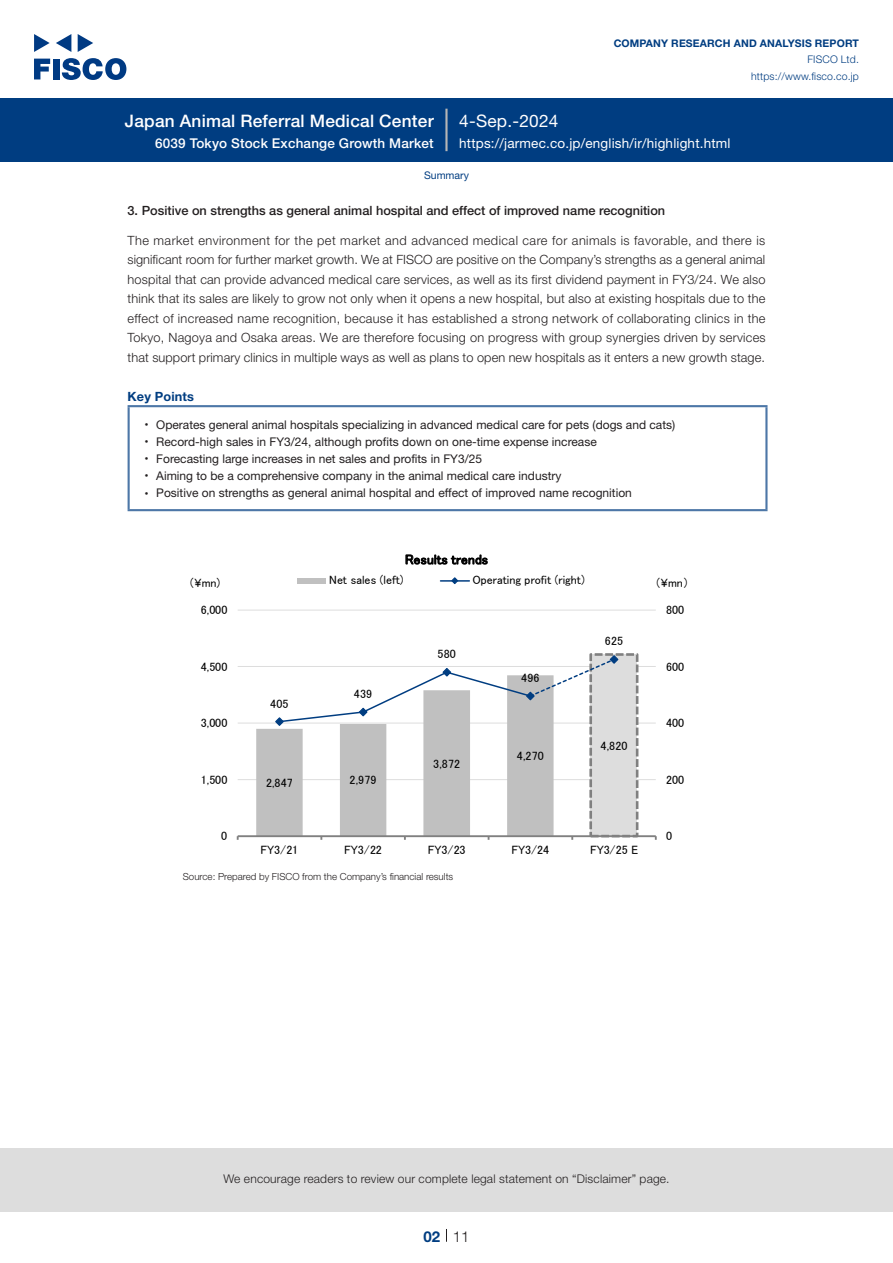
<style>
.page{position:relative;width:893px;height:1263px;background:#fff}
.page>*{position:absolute;margin:0;border:0;box-sizing:border-box;transform-origin:0 0}
.t1{font:500 17.25px "Helvetica Neue LT Std";letter-spacing:.015em;color:#fff}
.t2{font:17.25px "Helvetica Neue LT Std";letter-spacing:.015em;color:#fff}
.t3{font:300 15px "Helvetica Neue LT Std";color:#231f20}
.t4{font:700 15px "Helvetica Neue LT Std";color:#003d81}
.t5{font:13.5px "Helvetica Neue LT Std";letter-spacing:.015em;color:#fff}
.t6{font:500 13.5px "Helvetica Neue LT Std";letter-spacing:.015em;color:#fff}
.t7{font:13.5px "MS P Gothic";letter-spacing:.01em;color:#000}
.本文_e{font:300 12.75px/19.5px "Helvetica Neue LT Std";letter-spacing:.01em;color:#231f20;text-align:justify}
.小タイトル_e{font:500 12.75px "Helvetica Neue LT Std";color:#231f20}
.Key_Points_e{font:700 12.75px "Helvetica Neue LT Std";letter-spacing:.015em;color:#003d81}
.t8{font:12.15px "MS P Gothic";letter-spacing:-.01em;color:#000}
.Key_Points中_e{font:12px "Helvetica Neue LT Std";color:#231f20}
.t9{font:12px "MS P Gothic";color:#000}
.t10{font:300 12px "Helvetica Neue LT Std";letter-spacing:.015em;color:#231f20}
.t11{font:700 10.5px "Helvetica Neue LT Std";letter-spacing:.015em;color:#003d81}
.t12{font:300 10.5px/16.5px "Helvetica Neue LT Std";letter-spacing:.015em;color:#003d81;text-align:right}
.ヘッダー_e{font:10.5px "Helvetica Neue LT Std";color:#003d81}
.表組み基本スタイル_en{font:300 9.75px "Helvetica Neue LT Std";color:#231f20}
.Key_Points中_e-2{font:7.2px "Helvetica Neue LT Std";color:#231f20}
</style>
<div class="page">
<div style="left:0;top:1148px;width:893px;height:64px;background:#ddd"></div>
<svg style="left:34px;top:59px;width:16px;height:20px"></svg>
<div style="left:53px;top:59px;width:6px;height:20px;background:#003a83"></div>
<svg style="left:62px;top:58px;width:64px;height:22px"></svg>
<svg style="left:34px;top:34px;width:16px;height:18px"></svg>
<svg style="left:78px;top:34px;width:15px;height:18px"></svg>
<svg style="left:56px;top:34px;width:15px;height:18px"></svg>
<div style="left:0;top:98px;width:893px;height:64px;background:#003d81"></div>
<hr style="left:445px;top:109px;width:3px;height:42px;background:#b5b5b6">
<svg style="left:446px;top:1229px;width:1px;height:13px"></svg>
<hr style="left:128px;top:407px;width:2px;height:102px;background:#4d77a7">
<hr style="left:128px;top:405px;width:639px;height:2px;background:#4d77a7">
<hr style="left:765px;top:407px;width:2px;height:102px;background:#4d77a7">
<hr style="left:128px;top:509px;width:639px;height:2px;background:#4d77a7">
<hr style="left:238px;top:779px;width:418px;height:1px;background:#ddd">
<hr style="left:238px;top:723px;width:418px;height:1px;background:#ddd">
<hr style="left:238px;top:666px;width:418px;height:1px;background:#ddd">
<hr style="left:238px;top:610px;width:418px;height:1px;background:#ddd">
<div style="left:591px;top:654px;width:46px;height:182px;background:#ddd"></div>
<div style="left:589px;top:653px;width:49px;height:184px;border:3px dashed #808080"></div>
<svg style="left:256px;top:722px;width:298px;height:113px;fill:#c0c0c0"></svg>
<hr style="left:238px;top:835px;width:418px;height:2px;background:#808080">
<svg style="left:274px;top:654px;width:345px;height:73px"></svg>
<div style="left:297px;top:578px;width:29px;height:6px;background:#c0c0c0"></div>
<hr style="left:440px;top:580px;width:29px;height:2px;background:#003d81">
<svg style="left:450px;top:577px;width:9px;height:7px"></svg>
<h1 class="t1" style="left:125px;top:110px;width:310px">Japan Animal Referral Medical Center</h1>
<p class="t6" style="left:155px;top:135px;width:280px">6039 Tokyo Stock Exchange Growth Market</p>
<h1 class="t2" style="left:459px;top:110px;width:101px">4-Sep.-2024</h1>
<p class="t11" style="left:614px;top:37px;width:247px">COMPANY RESEARCH AND ANALYSIS REPORT</p>
<p class="t12" style="left:751px;top:51px;width:109px">FISCO Ltd. https://www.fisco.co j p.</p>
<p class="t5" style="left:459px;top:135px;width:273px">https://jarmec.co j p. /english /i r/ highlight.html</p>
<p class="ヘッダー_e" style="left:424px;top:169px;width:46px">Summary</p>
<p class="小タイトル_e" style="left:128px;top:203px;width:539px">3. Positive on strengths as general animal hospital and effect of improved name recognition</p>
<p class="本文_e" style="left:128px;top:230px;width:640px">The market environment for the pet market and advanced medical care for animals is favorable, and there is significant room for further market growth. We at FISCO are positive on the Company s’ strengths as a general animal hospital that can provide advanced medical care services, as well as its first dividend payment in FY3/24. We also think that its sales are likely to grow not only when it opens a new hospital, but also at existing hospitals due to the effect of increased name recognition, because it has established a strong network of collaborating clinics in the Tokyo, Nagoya and Osaka areas. We are therefore focusing on progress with group synergies driven by services that support primary clinics in multiple ways as well as plans to open new hospitals as it enters a new growth stage.</p>
<p class="Key_Points_e" style="left:128px;top:388px;width:68px">Key Points</p>
<p class="Key_Points中_e" style="left:156px;top:417px;width:520px">Operates general animal hospitals specializing in advanced medical care for pets (dogs and cats(</p>
<p class="Key_Points中_e-2" style="left:145px;top:420px;width:5px">•</p>
<p class="Key_Points中_e-2" style="left:145px;top:437px;width:5px">•</p>
<p class="Key_Points中_e" style="left:156px;top:435px;width:442px">Record-high sales in FY3/24, although profits down on one-time expense increase</p>
<p class="Key_Points中_e-2" style="left:145px;top:454px;width:5px">•</p>
<p class="Key_Points中_e" style="left:156px;top:452px;width:327px">Forecasting large increases in net sales and profits in FY3/25</p>
<p class="Key_Points中_e-2" style="left:145px;top:472px;width:5px">•</p>
<p class="Key_Points中_e" style="left:156px;top:469px;width:407px">Aiming to be a comprehensive company in the animal medical care industry</p>
<p class="Key_Points中_e-2" style="left:145px;top:489px;width:5px">•</p>
<p class="Key_Points中_e" style="left:156px;top:486px;width:477px">Positive on strengths as general animal hospital and effect of improved name recognition</p>
<p class="t9" style="left:188px;top:577px;width:33px">¥（ mn)</p>
<p class="t9" style="left:201px;top:604px;width:28px">6,000</p>
<p class="t9" style="left:201px;top:660px;width:28px">4,500</p>
<p class="t9" style="left:201px;top:717px;width:28px">3,000</p>
<p class="t9" style="left:201px;top:773px;width:28px">1,500</p>
<p class="t9" style="left:221px;top:830px;width:8px">0</p>
<p class="t9" style="left:270px;top:697px;width:20px">405</p>
<p class="t9" style="left:266px;top:776px;width:28px">2,847</p>
<p class="t8" style="left:261px;top:843px;width:39px">FY3/21</p>
<p class="t7" style="left:405px;top:553px;width:84px">Results trends</p>
<p class="t9" style="left:472px;top:574px;width:114px">Operating profit (right(</p>
<p class="t9" style="left:329px;top:574px;width:76px">Net sales (left)</p>
<p class="t9" style="left:354px;top:688px;width:20px">439</p>
<p class="t9" style="left:350px;top:774px;width:28px">2,979</p>
<p class="t9" style="left:438px;top:648px;width:20px">580</p>
<p class="t9" style="left:433px;top:757px;width:28px">3,872</p>
<p class="t9" style="left:521px;top:672px;width:20px">496</p>
<p class="t9" style="left:517px;top:750px;width:28px">4,270</p>
<p class="t9" style="left:605px;top:635px;width:20px">625</p>
<p class="t9" style="left:601px;top:739px;width:28px">4,820</p>
<p class="t8" style="left:344px;top:843px;width:39px">FY3/22</p>
<p class="t8" style="left:428px;top:843px;width:39px">FY3/23</p>
<p class="t8" style="left:512px;top:843px;width:39px">FY3/24</p>
<p class="t8" style="left:590px;top:843px;width:50px">FY3/25 E</p>
<p class="表組み基本スタイル_en" style="left:183px;top:871px;width:272px">Source: Prepared by FISCO from the Company s’ financial results</p>
<p class="t9" style="left:655px;top:577px;width:36px">（¥mn(</p>
<p class="t9" style="left:666px;top:604px;width:20px">800</p>
<p class="t9" style="left:666px;top:660px;width:20px">600</p>
<p class="t9" style="left:666px;top:717px;width:20px">400</p>
<p class="t9" style="left:666px;top:773px;width:20px">200</p>
<p class="t9" style="left:666px;top:830px;width:8px">0</p>
<p class="t10" style="left:223px;top:1171px;width:448px">We encourage readers to review our complete legal statement on “Disclaimer” page.</p>
<p class="t4" style="left:423px;top:1227px;width:18px">02</p>
<p class="t3" style="left:453px;top:1227px;width:18px">11</p>
</div>
